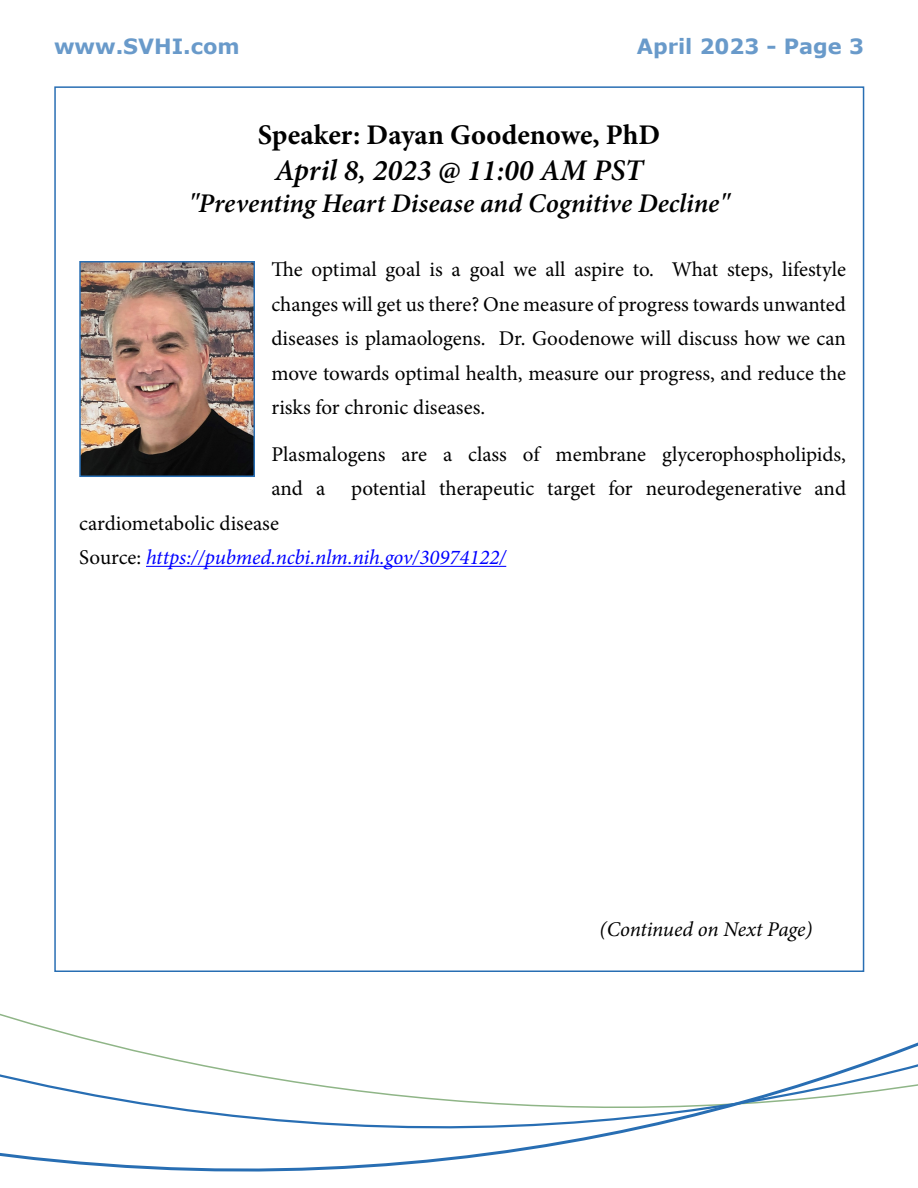
<style>
.page{position:relative;width:918px;height:1188px;background:#fff}
.page>*{position:absolute;margin:0;border:0;box-sizing:border-box;transform-origin:0 0}
.t1{font:italic 600 30px "Minion Pro";color:#000}
.t2{font:700 28.5px "Minion Pro";color:#000}
.t3{font:italic 600 27px "Minion Pro";letter-spacing:-.005em;color:#000}
.t4{font:21px/34.5px "Minion Pro";letter-spacing:-.005em;color:#000;text-align:justify}
.t5{font:italic 21px "Minion Pro";letter-spacing:-.005em;color:#00f}
.t6{font:700 21px "Verdana";color:#699aca}
.t7{font:italic 21px "Minion Pro";letter-spacing:-.01em;color:#000}
.s1{font-style:normal;color:#000}
</style>
<div class="page">
<svg style="left:0;top:734px;width:918px;height:438px"></svg>
<div style="left:54px;top:86px;width:810px;height:886px;background:#fff;border:2px solid #286eb3"></div>
<hr style="left:146px;top:566px;width:360px;height:1px;background:#00f">
<img style="left:82px;top:264px;width:170px;height:210px">
<div style="left:79px;top:261px;width:176px;height:216px;border:2px solid #286eb3"></div>
<p class="t6" style="left:54px;top:33px;width:187px">www.SVHI.com</p>
<p class="t6" style="left:637px;top:33px;width:229px">April 2023 - Page 3</p>
<h2 class="t2" style="left:258px;top:114px;width:404px">Speaker: Dayan Goodenowe, PhD</h2>
<h1 class="t1" style="left:275px;top:149px;width:370px">April 8, 2023 @ 11:00 AM PST</h1>
<p class="t3" style="left:189px;top:184px;width:542px">"Preventing Heart Disease and Cognitive Decline"</p>
<p class="t4" style="left:272px;top:252px;width:576px">The optimal goal is a goal we all aspire to. What steps, lifestyle changes will get us there? One measure of progress towards unwanted diseases is plamaologens. Dr. Goodenowe will discuss how we can move towards optimal health, measure our progress, and reduce the risks for chronic diseases.</p>
<p class="t4" style="left:272px;top:437px;width:576px">Plasmalogens are a class of membrane glycerophospholipids,</p>
<p class="t4" style="left:272px;top:471px;width:576px">and a potential therapeutic target for neurodegenerative and</p>
<p class="t4" style="left:79px;top:506px;width:201px">cardiometabolic disease</p>
<p class="t5" style="left:79px;top:543px;width:429px"><span class="s1">Source:</span> https://pubmed.ncbi.nlm.nih.gov/30974122/</p>
<p class="t7" style="left:600px;top:915px;width:215px">(Continued on Next Page)</p>
</div>
